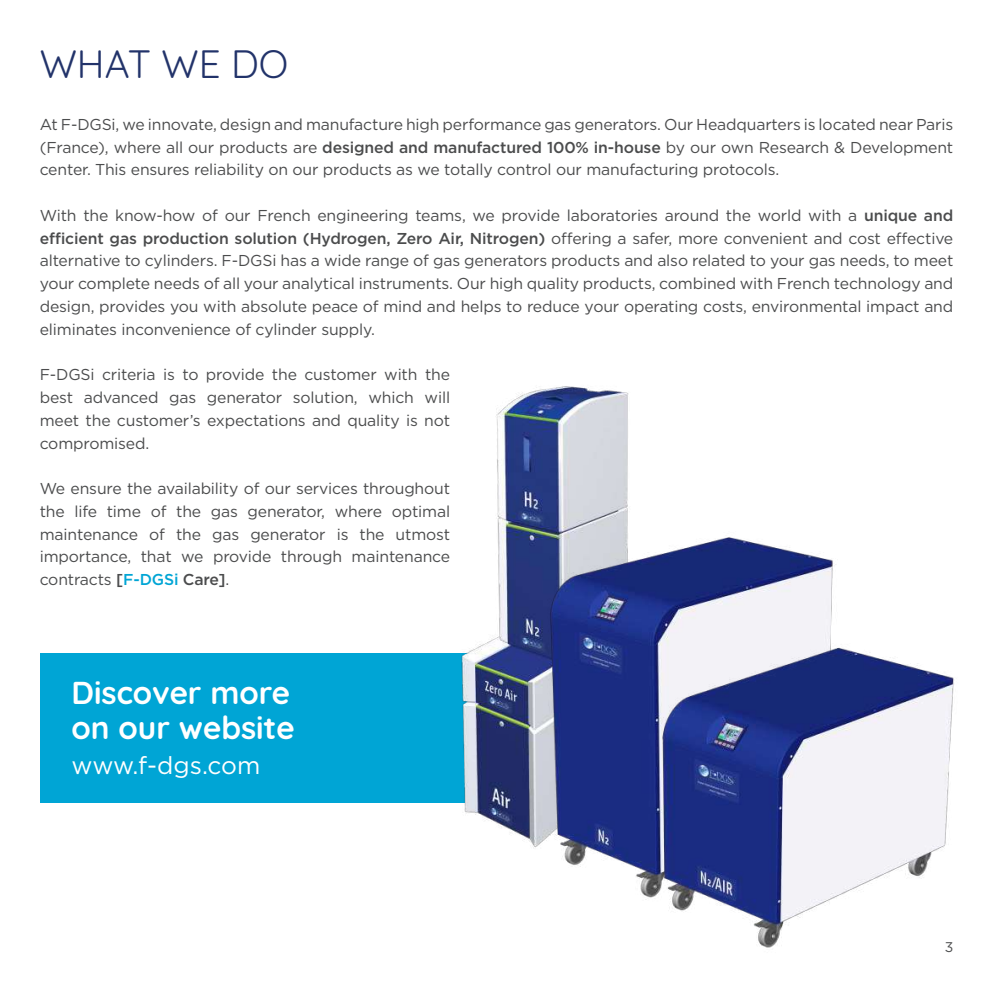
<style>
.page{position:relative;width:993px;height:993px;background:#fff}
.page>*{position:absolute;margin:0;border:0;box-sizing:border-box;transform-origin:0 0}
.t1{font:38.5px "Quicksand";color:#22336a}
.t2{font:700 31.5px/35px "Quicksand";color:#fff}
.t3{font:24.5px "Gotham";letter-spacing:-.005em;color:#fff}
.t4{font:15.75px/22.8px "Gotham";letter-spacing:-.01em;color:#4b4c4d;text-align:justify}
.t5{font:14px "Gotham";color:#4b4c4d}
.s1{font-weight:500}
.s2{font-weight:500;color:#00a5d5}
</style>
<div class="page">
<div style="left:40px;top:652px;width:567px;height:150px;background:#00a5d5"></div>
<img style="left:450px;top:386px;width:179px;height:449px">
<img style="left:520px;top:511px;width:316px;height:356px">
<img style="left:621px;top:616px;width:333px;height:332px">
<h1 class="t1" style="left:40px;top:35px;width:250px">WHAT WE DO</h1>
<p class="t4" style="left:40px;top:112px;width:914px">At F-DGSi, we innovate, design and manufacture high performance gas generators. Our Headquarters is located near Paris (France), where all our products are <span class="s1">designed and manufactured 100% in-house</span> by our own Research &amp; Development center. This ensures reliability on our products as we totally control our manufacturing protocols.</p>
<p class="t4" style="left:40px;top:203px;width:914px">With the know-how of our French engineering teams, we provide laboratories around the world with a <span class="s1">unique and efficient gas production solution (Hydrogen, Zero Air, Nitrogen)</span> offering a safer, more convenient and cost effective alternative to cylinders. F-DGSi has a wide range of gas generators products and also related to your gas needs, to meet your complete needs of all your analytical instruments. Our high quality products, combined with French technology and design, provides you with absolute peace of mind and helps to reduce your operating costs, environmental impact and eliminates inconvenience of cylinder supply.</p>
<p class="t4" style="left:40px;top:363px;width:412px">F-DGSi criteria is to provide the customer with the best advanced gas generator solution, which will meet the customer’s expectations and quality is not compromised.</p>
<p class="t4" style="left:40px;top:476px;width:412px">We ensure the availability of our services throughout the life time of the gas generator, where optimal maintenance of the gas generator is the utmost importance, that we provide through maintenance contracts <span class="s1">[</span><span class="s2">F-DGSi</span> <span class="s1">Care]</span>.</p>
<h2 class="t2" style="left:71px;top:672px;width:224px">Discover more on our website</h2>
<h3 class="t3" style="left:71px;top:749px;width:190px">www.f-dgs.com</h3>
<p class="t5" style="left:944px;top:937px;width:10px">3</p>
</div>
